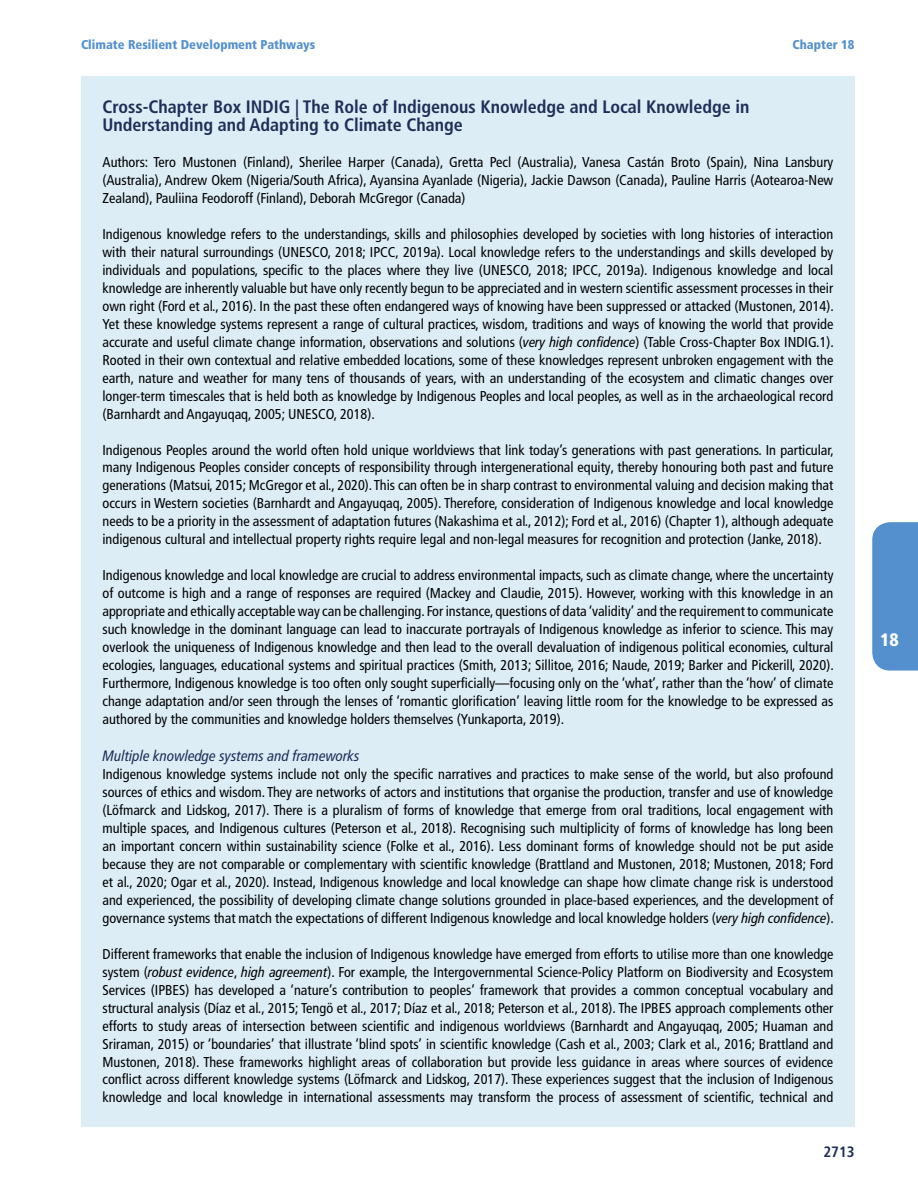
<style>
.page{position:relative;width:918px;height:1188px;background:#fff}
.page>*{position:absolute;margin:0;border:0;box-sizing:border-box;transform-origin:0 0}
.t1{font:700 condensed 18px/18px "Frutiger LT Pro";color:#1e2e57}
.t2{font:900 condensed 18px "Frutiger LT Pro";color:#fff}
.t3{font:italic condensed 15px "Frutiger LT Pro";color:#1e2e57}
.t4{font:700 condensed 15px "Frutiger LT Pro";color:#1e2e57}
.t5{font:condensed 14.25px/18px "Frutiger LT Pro";color:#000;text-align:justify}
.t6{font:900 condensed 12.75px "Frutiger LT Pro";color:#5390cd}
.s1{font-style:italic}
</style>
<div class="page">
<div style="left:872px;top:522px;width:46px;height:149px;background:#5390cd"></div>
<div style="left:81px;top:79px;width:774px;height:77px;background:#ddedf6"></div>
<div style="left:81px;top:152px;width:774px;height:75px;background:#ddedf6"></div>
<div style="left:81px;top:224px;width:774px;height:219px;background:#ddedf6"></div>
<div style="left:81px;top:440px;width:774px;height:129px;background:#ddedf6"></div>
<div style="left:81px;top:566px;width:774px;height:183px;background:#ddedf6"></div>
<div style="left:81px;top:745px;width:774px;height:41px;background:#ddedf6"></div>
<div style="left:81px;top:764px;width:774px;height:183px;background:#ddedf6"></div>
<div style="left:81px;top:944px;width:774px;height:183px;background:#ddedf6"></div>
<p class="t6" style="left:81px;top:37px;width:236px">Climate Resilient Development Pathways</p>
<p class="t6" style="left:793px;top:37px;width:63px">Chapter 18</p>
<p class="t1" style="left:102px;top:97px;width:649px">Cross-Chapter Box INDIG | The Role of Indigenous Knowledge and Local Knowledge in<br>Understanding and Adapting to Climate Change</p>
<p class="t5" style="left:102px;top:153px;width:732px">Authors: Tero Mustonen (Finland), Sherilee Harper (Canada), Gretta Pecl (Australia), Vanesa Castán Broto (Spain), Nina Lansbury (Australia), Andrew Okem (Nigeria/South Africa), Ayansina Ayanlade (Nigeria), Jackie Dawson (Canada), Pauline Harris (Aotearoa-New Zealand), Pauliina Feodoroff (Finland), Deborah McGregor (Canada)</p>
<p class="t5" style="left:102px;top:225px;width:733px">Indigenous knowledge refers to the understandings, skills and philosophies developed by societies with long histories of interaction with their natural surroundings (UNESCO, 2018; IPCC, 2019a). Local knowledge refers to the understandings and skills developed by individuals and populations, specific to the places where they live (UNESCO, 2018; IPCC, 2019a). Indigenous knowledge and local knowledge are inherently valuable but have only recently begun to be appreciated and in western scientific assessment processes in their own right (Ford et al., 2016). In the past these often endangered ways of knowing have been suppressed or attacked (Mustonen, 2014).<br>Yet these knowledge systems represent a range of cultural practices, wisdom, traditions and ways of knowing the world that provide accurate and useful climate change information, observations and solutions (<span class="s1">very high confidence</span>) (Table Cross-Chapter Box INDIG.1).<br>Rooted in their own contextual and relative embedded locations, some of these knowledges represent unbroken engagement with the earth, nature and weather for many tens of thousands of years, with an understanding of the ecosystem and climatic changes over longer-term timescales that is held both as knowledge by Indigenous Peoples and local peoples, as well as in the archaeological record (Barnhardt and Angayuqaq, 2005; UNESCO, 2018).</p>
<p class="t5" style="left:102px;top:441px;width:733px">Indigenous Peoples around the world often hold unique worldviews that link today’s generations with past generations. In particular, many Indigenous Peoples consider concepts of responsibility through intergenerational equity, thereby honouring both past and future generations (Matsui, 2015; McGregor et al., 2020). This can often be in sharp contrast to environmental valuing and decision making that occurs in Western societies (Barnhardt and Angayuqaq, 2005). Therefore, consideration of Indigenous knowledge and local knowledge needs to be a priority in the assessment of adaptation futures (Nakashima et al., 2012); Ford et al., 2016) (Chapter 1), although adequate indigenous cultural and intellectual property rights require legal and non-legal measures for recognition and protection (Janke, 2018).</p>
<p class="t5" style="left:102px;top:567px;width:733px">Indigenous knowledge and local knowledge are crucial to address environmental impacts, such as climate change, where the uncertainty of outcome is high and a range of responses are required (Mackey and Claudie, 2015). However, working with this knowledge in an appropriate and ethically acceptable way can be challenging. For instance, questions of data ‘validity’ and the requirement to communicate such knowledge in the dominant language can lead to inaccurate portrayals of Indigenous knowledge as inferior to science. This may overlook the uniqueness of Indigenous knowledge and then lead to the overall devaluation of indigenous political economies, cultural ecologies, languages, educational systems and spiritual practices (Smith, 2013; Sillitoe, 2016; Naude, 2019; Barker and Pickerill, 2020).<br>Furthermore, Indigenous knowledge is too often only sought superficially—focusing only on the ‘what’, rather than the ‘how’ of climate change adaptation and/or seen through the lenses of ‘romantic glorification’ leaving little room for the knowledge to be expressed as authored by the communities and knowledge holders themselves (Yunkaporta, 2019).</p>
<p class="t3" style="left:102px;top:747px;width:259px">Multiple knowledge systems and frameworks</p>
<p class="t5" style="left:102px;top:765px;width:733px">Indigenous knowledge systems include not only the specific narratives and practices to make sense of the world, but also profound sources of ethics and wisdom. They are networks of actors and institutions that organise the production, transfer and use of knowledge (Löfmarck and Lidskog, 2017). There is a pluralism of forms of knowledge that emerge from oral traditions, local engagement with multiple spaces, and Indigenous cultures (Peterson et al., 2018). Recognising such multiplicity of forms of knowledge has long been an important concern within sustainability science (Folke et al., 2016). Less dominant forms of knowledge should not be put aside because they are not comparable or complementary with scientific knowledge (Brattland and Mustonen, 2018; Mustonen, 2018; Ford et al., 2020; Ogar et al., 2020). Instead, Indigenous knowledge and local knowledge can shape how climate change risk is understood and experienced, the possibility of developing climate change solutions grounded in place-based experiences, and the development of governance systems that match the expectations of different Indigenous knowledge and local knowledge holders (<span class="s1">very high confidence</span>).</p>
<p class="t5" style="left:102px;top:945px;width:732px">Different frameworks that enable the inclusion of Indigenous knowledge have emerged from efforts to utilise more than one knowledge system (<span class="s1">robust evidence</span>, <span class="s1">high agreement</span>). For example, the Intergovernmental Science-Policy Platform on Biodiversity and Ecosystem Services (IPBES) has developed a ‘nature’s contribution to peoples’ framework that provides a common conceptual vocabulary and structural analysis (Díaz et al., 2015; Tengö et al., 2017; Díaz et al., 2018; Peterson et al., 2018). The IPBES approach complements other efforts to study areas of intersection between scientific and indigenous worldviews (Barnhardt and Angayuqaq, 2005; Huaman and Sriraman, 2015) or ‘boundaries’ that illustrate ‘blind spots’ in scientific knowledge (Cash et al., 2003; Clark et al., 2016; Brattland and Mustonen, 2018). These frameworks highlight areas of collaboration but provide less guidance in areas where sources of evidence conflict across different knowledge systems (Löfmarck and Lidskog, 2017). These experiences suggest that the inclusion of Indigenous knowledge and local knowledge in international assessments may transform the process of assessment of scientific, technical and</p>
<p class="t4" style="left:823px;top:1143px;width:33px">2713</p>
<p class="t2" style="left:880px;top:629px;width:20px">18</p>
</div>
